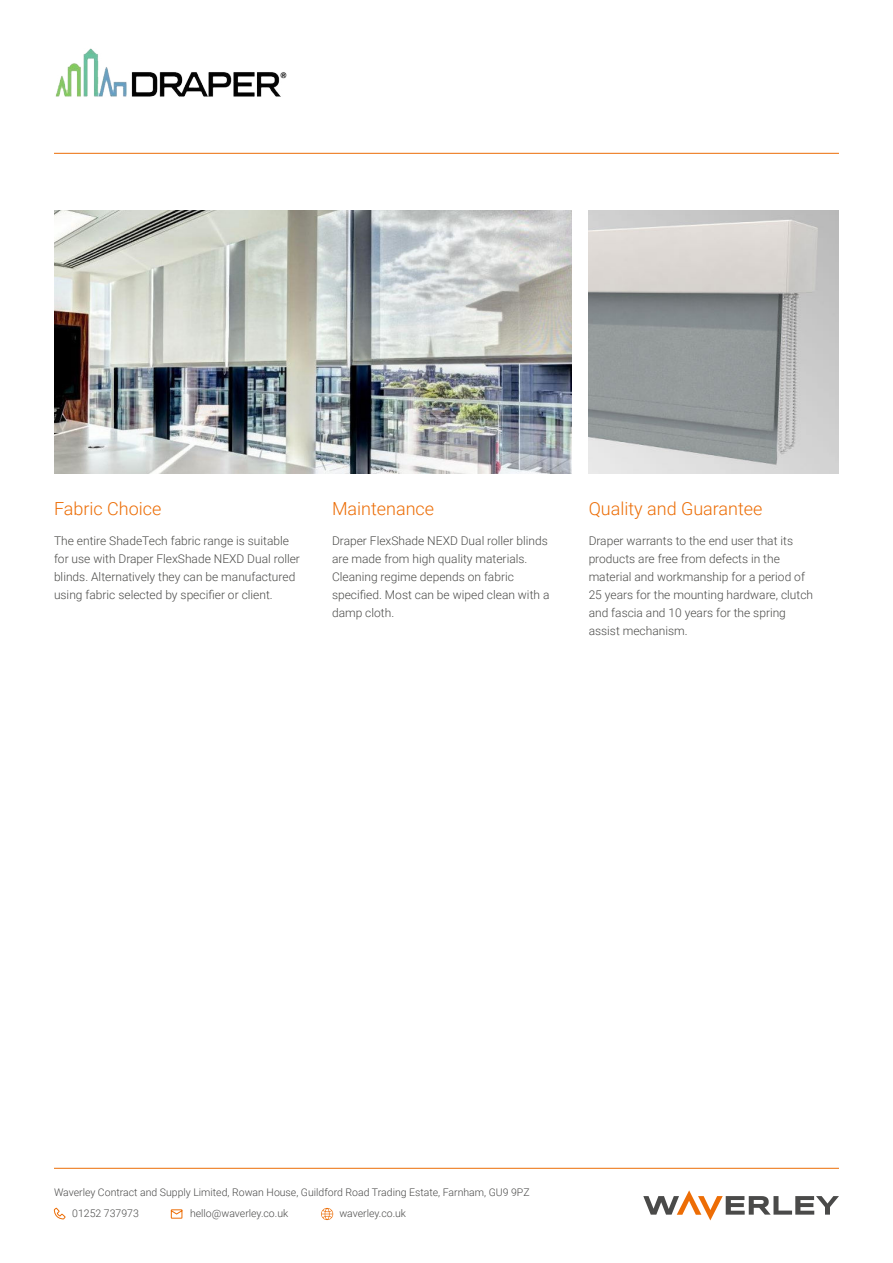
<style>
.page{position:relative;width:893px;height:1263px;background:#fff}
.page>*{position:absolute;margin:0;border:0;box-sizing:border-box;transform-origin:0 0}
.t1{font:300 18px "Roboto";color:#ec6d06}
.t2{font:300 12px/18px "Roboto";color:#4b4b49}
.t3{font:300 10.5px/21px "Roboto";color:#4a4a49}
</style>
<div class="page">
<svg style="left:321px;top:1208px;width:12px;height:12px"></svg>
<svg style="left:53px;top:1207px;width:13px;height:13px"></svg>
<svg style="left:170px;top:1209px;width:13px;height:10px"></svg>
<svg style="left:643px;top:1190px;width:196px;height:30px"></svg>
<hr style="left:54px;top:1168px;width:785px;height:1px;background:#ec6d06">
<img style="left:55px;top:48px;width:232px;height:49px">
<hr style="left:54px;top:153px;width:785px;height:1px;background:#ec6d06">
<img style="left:54px;top:211px;width:518px;height:263px">
<img style="left:589px;top:211px;width:250px;height:263px">
<h1 class="t1" style="left:54px;top:501px;width:109px">Fabric Choice</h1>
<h1 class="t1" style="left:332px;top:501px;width:104px">Maintenance</h1>
<h1 class="t1" style="left:589px;top:501px;width:175px">Quality and Guarantee</h1>
<p class="t2" style="left:54px;top:532px;width:248px">The entire ShadeTech fabric range is suitable for use with Draper FlexShade NEXD Dual roller blinds. Alternatively they can be manufactured using fabric selected by specifier or client.</p>
<p class="t2" style="left:332px;top:532px;width:219px">Draper FlexShade NEXD Dual roller blinds are made from high quality materials.<br>Cleaning regime depends on fabric specified. Most can be wiped clean with a damp cloth.</p>
<p class="t2" style="left:589px;top:532px;width:226px">Draper warrants to the end user that its products are free from defects in the material and workmanship for a period of 25 years for the mounting hardware, clutch and fascia and 10 years for the spring assist mechanism.</p>
<p class="t3" style="left:72px;top:1183px;width:459px;text-indent:-18px">Waverley Contract and Supply Limited, Rowan House, Guildford Road Trading Estate, Farnham, GU9 9PZ<br>01252 737973</p>
<p class="t3" style="left:190px;top:1204px;width:100px">hello@waverley.co.uk</p>
<p class="t3" style="left:339px;top:1204px;width:68px">waverley.co.uk</p>
</div>
